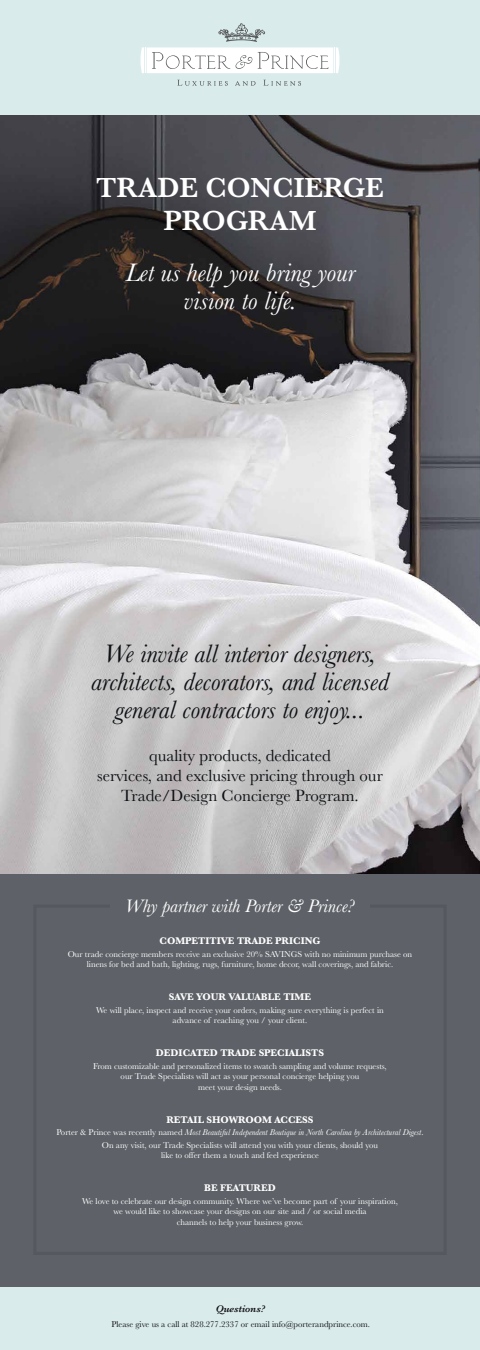
<style>
.page{position:relative;width:480px;height:1350px;background:#fff}
.page>*{position:absolute;margin:0;border:0;box-sizing:border-box;transform-origin:0 0}
.t1{font:600 28.69px/33.1px "Baskerville";color:#fff;text-align:center}
.t2{font:italic 26.25px/28.1px "Baskerville";color:#0d1014;text-align:center}
.t3{font:italic 26.25px/28.1px "Baskerville";color:#fff;text-align:center}
.t4{font:italic 18.75px "Baskerville";color:#fff}
.t5{font:16.81px/20.2px "Baskerville";color:#0d1014;text-align:center}
.t6{font:700 10px "Baskerville";color:#fff}
.t7{font:italic 600 10px "Baskerville";color:#0e0f14}
.t8{font:8.75px/10.5px "Baskerville";color:#fff;text-align:center}
.t9{font:8.75px "Baskerville";color:#0e0f14}
.s1{font-style:italic}
</style>
<div class="page">
<img style="left:0;top:114px;width:480px;height:760px">
<div style="left:0;top:1287px;width:480px;height:63px;background:#daebec"></div>
<div style="left:0;top:874px;width:480px;height:413px;background:#5e6268"></div>
<div style="left:0;top:0;width:480px;height:114px;background:#daebec"></div>
<svg style="left:177px;top:80px;width:51px;height:6px"></svg>
<svg style="left:235px;top:81px;width:21px;height:5px"></svg>
<svg style="left:264px;top:80px;width:37px;height:6px"></svg>
<svg style="left:140px;top:23px;width:200px;height:50px"></svg>
<h1 class="t1" style="left:96px;top:171px;width:289px">TRADE CONCIERGE<br>PROGRAM</h1>
<h2 class="t3" style="left:126px;top:258px;width:231px">Let us help you bring your vision to life.</h2>
<h2 class="t2" style="left:91px;top:639px;width:299px">We invite all interior designers, architects, decorators, and licensed general contractors to enjoy...</h2>
<h3 class="t5" style="left:97px;top:746px;width:287px">quality products, dedicated<br>services, and exclusive pricing through our<br>Trade/Design Concierge Program.</h3>
<h3 class="t4" style="left:125px;top:894px;width:231px">Why partner with Porter &amp; Prince?</h3>
<p class="t6" style="left:160px;top:934px;width:162px">COMPETITIVE TRADE PRICING</p>
<p class="t8" style="left:68px;top:949px;width:346px">Our trade concierge members receive an exclusive 20% SAVINGS with no minimum purchase on linens for bed and bath, lighting, rugs, furniture, home decor, wall coverings, and fabric.</p>
<p class="t6" style="left:169px;top:990px;width:144px">SAVE YOUR VALUABLE TIME</p>
<p class="t8" style="left:96px;top:1005px;width:289px">We will place, inspect and receive your orders, making sure everything is perfect in advance of reaching you / your client.</p>
<p class="t6" style="left:156px;top:1046px;width:170px">DEDICATED TRADE SPECIALISTS</p>
<p class="t8" style="left:93px;top:1061px;width:295px">From customizable and personalized items to swatch sampling and volume requests, our Trade Specialists will act as your personal concierge helping you<br>meet your design needs.</p>
<p class="t6" style="left:166px;top:1113px;width:149px">RETAIL SHOWROOM ACCESS</p>
<p class="t8" style="left:56px;top:1126px;width:369px;line-height:12.5px">Porter &amp; Prince was recently named <span class="s1">Most Beautiful Independent Boutique in North Carolina by Architectural Digest</span>.<br>On any visit, our Trade Specialists will attend you with your clients, should you</p>
<p class="t8" style="left:161px;top:1150px;width:159px">like to offer them a touch and feel experience</p>
<p class="t6" style="left:204px;top:1181px;width:73px">BE FEATURED</p>
<p class="t8" style="left:82px;top:1196px;width:317px">We love to celebrate our design community. Where we’ve become part of your inspiration, we would like to showcase your designs on our site and / or social media<br>channels to help your business grow.</p>
<p class="t7" style="left:216px;top:1302px;width:51px">Questions?</p>
<p class="t9" style="left:112px;top:1318px;width:260px">Please give us a call at 828.277.2337 or email info@porterandprince.com.</p>
</div>
